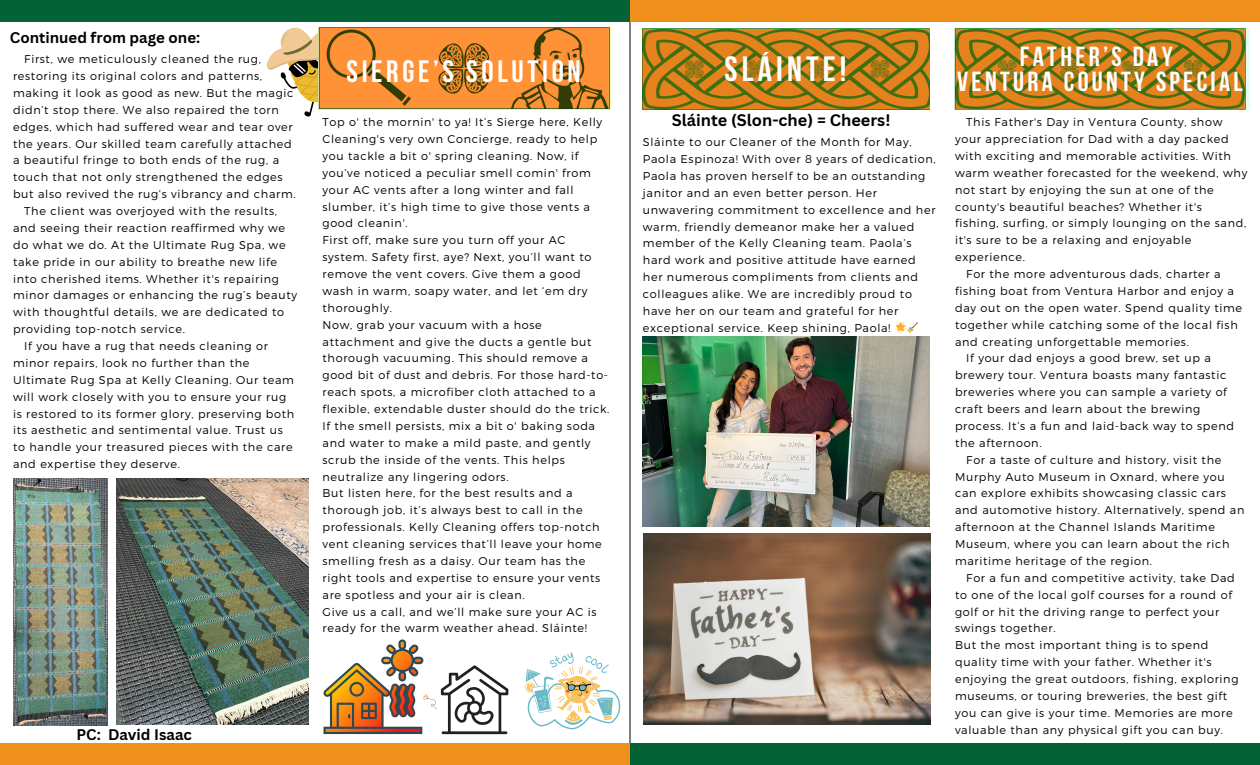
<style>
.page{position:relative;width:1260px;height:765px;background:#fff}
.page>*{position:absolute;margin:0;border:0;box-sizing:border-box;transform-origin:0 0}
.t1{font:700 35px "Bebas Neue";letter-spacing:.12em;color:#fff}
.t2{font:700 30.88px "Bebas Neue";letter-spacing:.12em;color:#fff}
.t3{font:700 27.5px/24.4px "Bebas Neue";letter-spacing:.12em;color:#fff;text-align:center}
.t4{font:700 16.25px "Canva Sans";color:#000}
.t5{font:700 15px "Canva Sans";color:#000}
.t6{font:300 11.25px/16.9px "Montserrat";letter-spacing:.06em;color:#000}
</style>
<div class="page">
<hr style="left:630px;top:0;width:1px;height:765px;background:#000">
<div style="left:630px;top:0;width:630px;height:22px;background:#ef901d"></div>
<div style="left:0;top:0;width:630px;height:22px;background:#036337"></div>
<div style="left:630px;top:743px;width:630px;height:22px;background:#036337"></div>
<img style="left:954px;top:28px;width:296px;height:81px">
<div style="left:0;top:743px;width:630px;height:22px;background:#ef901d"></div>
<svg style="left:267px;top:28px;width:53px;height:89px"></svg>
<img style="left:319px;top:28px;width:291px;height:81px">
<img style="left:643px;top:336px;width:287px;height:191px">
<img style="left:643px;top:28px;width:287px;height:82px">
<img style="left:643px;top:533px;width:287px;height:191px">
<img style="left:13px;top:479px;width:95px;height:246px">
<img style="left:116px;top:478px;width:192px;height:247px">
<svg style="left:323px;top:639px;width:185px;height:95px"></svg>
<svg style="left:525px;top:652px;width:96px;height:78px"></svg>
<p class="t5" style="left:10px;top:27px;width:192px">Continued from page one:</p>
<h4 class="t6" style="left:13px;top:50px;width:284px;text-indent:11px">First, we meticulously cleaned the rug, restoring its original colors and patterns, making it look as good as new. But the magic didn’t stop there. We also repaired the torn edges, which had suffered wear and tear over the years. Our skilled team carefully attached a beautiful fringe to both ends of the rug, a touch that not only strengthened the edges but also revived the rug’s vibrancy and charm.</h4>
<p class="t6" style="left:13px;top:202px;width:286px;text-indent:11px">The client was overjoyed with the results, and seeing their reaction reaffirmed why we do what we do. At the Ultimate Rug Spa, we take pride in our ability to breathe new life into cherished items. Whether it's repairing minor damages or enhancing the rug’s beauty with thoughtful details, we are dedicated to providing top-notch service.</p>
<h1 class="t6" style="left:13px;top:337px;width:283px;text-indent:11px">If you have a rug that needs cleaning or minor repairs, look no further than the Ultimate Rug Spa at Kelly Cleaning. Our team will work closely with you to ensure your rug is restored to its former glory, preserving both its aesthetic and sentimental value. Trust us to handle your treasured pieces with the care and expertise they deserve.</h1>
<h3 class="t2" style="left:346px;top:59px;width:236px">SIERGE’S SOLUTION</h3>
<p class="t6" style="left:323px;top:113px;width:281px">Top o' the mornin' to ya! It’s Sierge here, Kelly Cleaning's very own Concierge, ready to help you tackle a bit o' spring cleaning. Now, if you’ve noticed a peculiar smell comin' from your AC vents after a long winter and fall slumber, it’s high time to give those vents a good cleanin'.</p>
<h2 class="t6" style="left:323px;top:231px;width:270px">First off, make sure you turn off your AC system. Safety first, aye? Next, you’ll want to remove the vent covers. Give them a good wash in warm, soapy water, and let ‘em dry thoroughly.</h2>
<h4 class="t6" style="left:323px;top:316px;width:288px">Now, grab your vacuum with a hose attachment and give the ducts a gentle but thorough vacuuming. This should remove a good bit of dust and debris. For those hard-to&shy;reach spots, a microfiber cloth attached to a flexible, extendable duster should do the trick.</h4>
<p class="t6" style="left:323px;top:417px;width:274px">If the smell persists, mix a bit o' baking soda and water to make a mild paste, and gently scrub the inside of the vents. This helps neutralize any lingering odors.</p>
<p class="t6" style="left:323px;top:484px;width:281px">But listen here, for the best results and a thorough job, it’s always best to call in the professionals. Kelly Cleaning offers top-notch vent cleaning services that’ll leave your home smelling fresh as a daisy. Our team has the right tools and expertise to ensure your vents are spotless and your air is clean.</p>
<p class="t6" style="left:323px;top:603px;width:275px">Give us a call, and we’ll make sure your AC is ready for the warm weather ahead. Sláinte!</p>
<p class="t5" style="left:76px;top:724px;width:117px">PC: David Isaac</p>
<p class="t1" style="left:724px;top:55px;width:124px">SLÁINTE!</p>
<p class="t4" style="left:672px;top:109px;width:220px">Sláinte (Slon-che) = Cheers!</p>
<h4 class="t6" style="left:643px;top:133px;width:294px">Sláinte to our Cleaner of the Month for May, Paola Espinoza! With over 8 years of dedication, Paola has proven herself to be an outstanding janitor and an even better person. Her unwavering commitment to excellence and her warm, friendly demeanor make her a valued member of the Kelly Cleaning team. Paola’s hard work and positive attitude have earned her numerous compliments from clients and colleagues alike. We are incredibly proud to have her on our team and grateful for her exceptional service. Keep shining, Paola!</h4>
<p class="t3" style="left:957px;top:47px;width:287px">FATHER’S DAY<br>VENTURA COUNTY SPECIAL</p>
<p class="t6" style="left:955px;top:113px;width:294px;text-indent:11px">This Father's Day in Ventura County, show your appreciation for Dad with a day packed with exciting and memorable activities. With warm weather forecasted for the weekend, why not start by enjoying the sun at one of the county's beautiful beaches? Whether it's fishing, surfing, or simply lounging on the sand, it's sure to be a relaxing and enjoyable experience.</p>
<p class="t6" style="left:955px;top:265px;width:289px;text-indent:11px">For the more adventurous dads, charter a fishing boat from Ventura Harbor and enjoy a day out on the open water. Spend quality time together while catching some of the local fish and creating unforgettable memories.</p>
<p class="t6" style="left:955px;top:349px;width:281px;text-indent:11px">If your dad enjoys a good brew, set up a brewery tour. Ventura boasts many fantastic breweries where you can sample a variety of craft beers and learn about the brewing process. It’s a fun and laid-back way to spend the afternoon.</p>
<p class="t6" style="left:955px;top:451px;width:291px;text-indent:11px">For a taste of culture and history, visit the Murphy Auto Museum in Oxnard, where you can explore exhibits showcasing classic cars and automotive history. Alternatively, spend an afternoon at the Channel Islands Maritime Museum, where you can learn about the rich maritime heritage of the region.</p>
<p class="t6" style="left:955px;top:569px;width:281px;text-indent:11px">For a fun and competitive activity, take Dad to one of the local golf courses for a round of golf or hit the driving range to perfect your swings together.</p>
<p class="t6" style="left:955px;top:636px;width:285px">But the most important thing is to spend quality time with your father. Whether it's enjoying the great outdoors, fishing, exploring museums, or touring breweries, the best gift you can give is your time. Memories are more valuable than any physical gift you can buy.</p>
</div>
